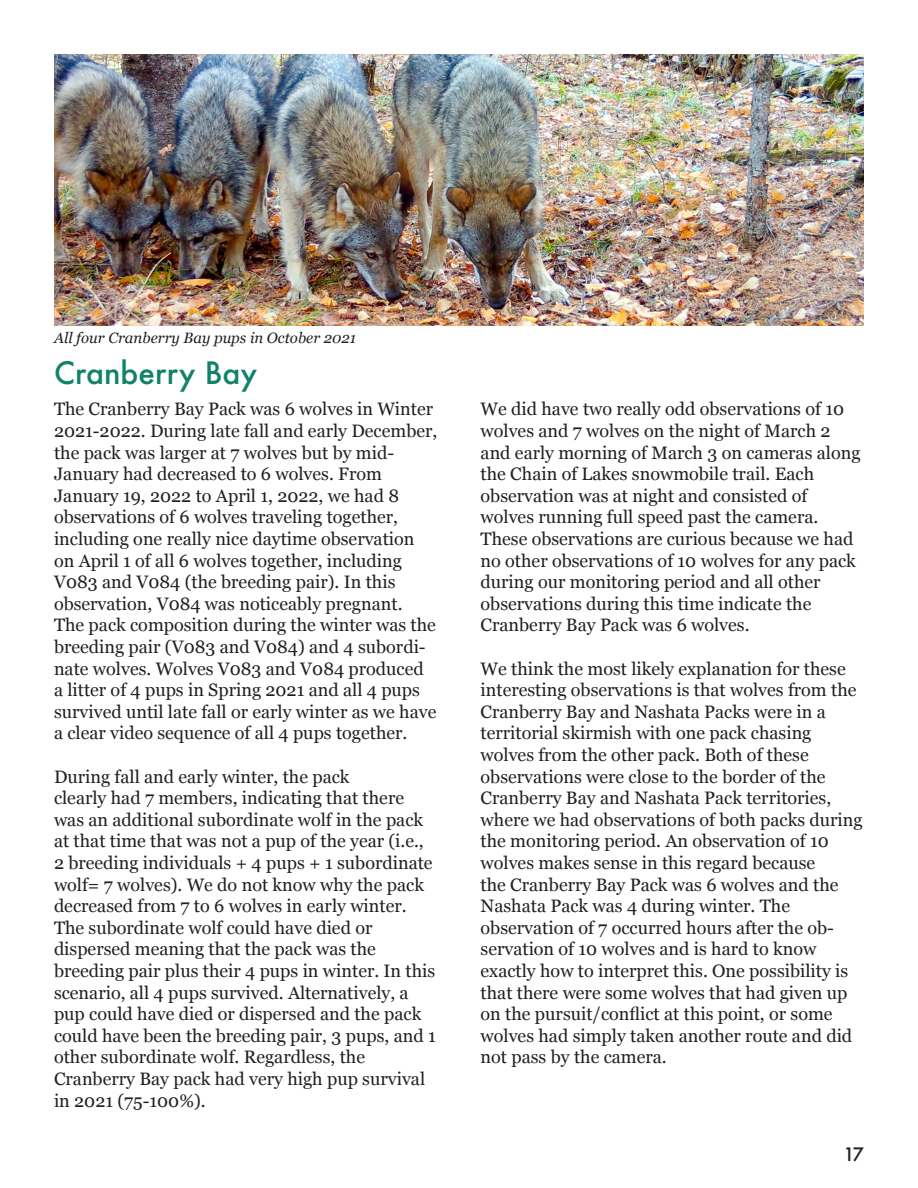
<style>
.page{position:relative;width:918px;height:1188px;background:#fff}
.page>*{position:absolute;margin:0;border:0;box-sizing:border-box;transform-origin:0 0}
.t1{font:500 30px "Futura";color:#11826a}
.t2{font:18px/21.6px "Georgia";color:#231f20}
.t3{font:500 18px "Futura";color:#231f20}
.t4{font:italic 15px "Georgia";color:#231f20}
</style>
<div class="page">
<img style="left:54px;top:54px;width:810px;height:272px">
<p class="t4" style="left:54px;top:327px;width:304px">All four Cranberry Bay pups in October 2021</p>
<p class="t1" style="left:54px;top:352px;width:205px">Cranberry Bay</p>
<p class="t2" style="left:54px;top:398px;width:385px">The Cranberry Bay Pack was 6 wolves in Winter<br>2021-2022. During late fall and early December, the pack was larger at 7 wolves but by mid-</p>
<p class="t2" style="left:54px;top:462px;width:329px">January had decreased to 6 wolves. From</p>
<p class="t2" style="left:54px;top:484px;width:384px">January 19, 2022 to April 1, 2022, we had 8 observations of 6 wolves traveling together, including one really nice daytime observation on April 1 of all 6 wolves together, including V083 and V084 (the breeding pair). In this observation, V084 was noticeably pregnant.<br>The pack composition during the winter was the breeding pair (V083 and V084) and 4 subordi&shy;nate wolves. Wolves V083 and V084 produced a litter of 4 pups in Spring 2021 and all 4 pups survived until late fall or early winter as we have a clear video sequence of all 4 pups together.</p>
<p class="t2" style="left:54px;top:765px;width:297px">During fall and early winter, the pack</p>
<p class="t2" style="left:54px;top:786px;width:380px">clearly had 7 members, indicating that there was an additional subordinate wolf in the pack at that time that was not a pup of the year (i.e., 2 breeding individuals + 4 pups + 1 subordinate wolf= 7 wolves). We do not know why the pack decreased from 7 to 6 wolves in early winter.<br>The subordinate wolf could have died or</p>
<p class="t2" style="left:54px;top:938px;width:323px">dispersed meaning that the pack was the</p>
<p class="t2" style="left:54px;top:959px;width:383px">breeding pair plus their 4 pups in winter. In this scenario, all 4 pups survived. Alternatively, a pup could have died or dispersed and the pack could have been the breeding pair, 3 pups, and 1 other subordinate wolf. Regardless, the</p>
<p class="t2" style="left:54px;top:1067px;width:373px">Cranberry Bay pack had very high pup survival in 2021 (75-100%).</p>
<p class="t2" style="left:481px;top:398px;width:381px">We did have two really odd observations of 10 wolves and 7 wolves on the night of March 2 and early morning of March 3 on cameras along the Chain of Lakes snowmobile trail. Each</p>
<p class="t2" style="left:481px;top:484px;width:377px">observation was at night and consisted of wolves running full speed past the camera.<br>These observations are curious because we had no other observations of 10 wolves for any pack during our monitoring period and all other</p>
<p class="t2" style="left:481px;top:592px;width:332px">observations during this time indicate the</p>
<p class="t2" style="left:481px;top:614px;width:270px">Cranberry Bay Pack was 6 wolves.</p>
<p class="t2" style="left:481px;top:657px;width:377px">We think the most likely explanation for these interesting observations is that wolves from the</p>
<p class="t2" style="left:481px;top:700px;width:347px">Cranberry Bay and Nashata Packs were in a</p>
<p class="t2" style="left:481px;top:722px;width:332px">territorial skirmish with one pack chasing wolves from the other pack. Both of these</p>
<p class="t2" style="left:481px;top:765px;width:384px">observations were close to the border of the Cranberry Bay and Nashata Pack territories, where we had observations of both packs during the monitoring period. An observation of 10 wolves makes sense in this regard because<br>the Cranberry Bay Pack was 6 wolves and the Nashata Pack was 4 during winter. The</p>
<p class="t2" style="left:481px;top:916px;width:373px">observation of 7 occurred hours after the ob&shy;servation of 10 wolves and is hard to know exactly how to interpret this. One possibility is that there were some wolves that had given up on the pursuit/conflict at this point, or some wolves had simply taken another route and did not pass by the camera.</p>
<p class="t3" style="left:843px;top:1142px;width:22px">17</p>
</div>
